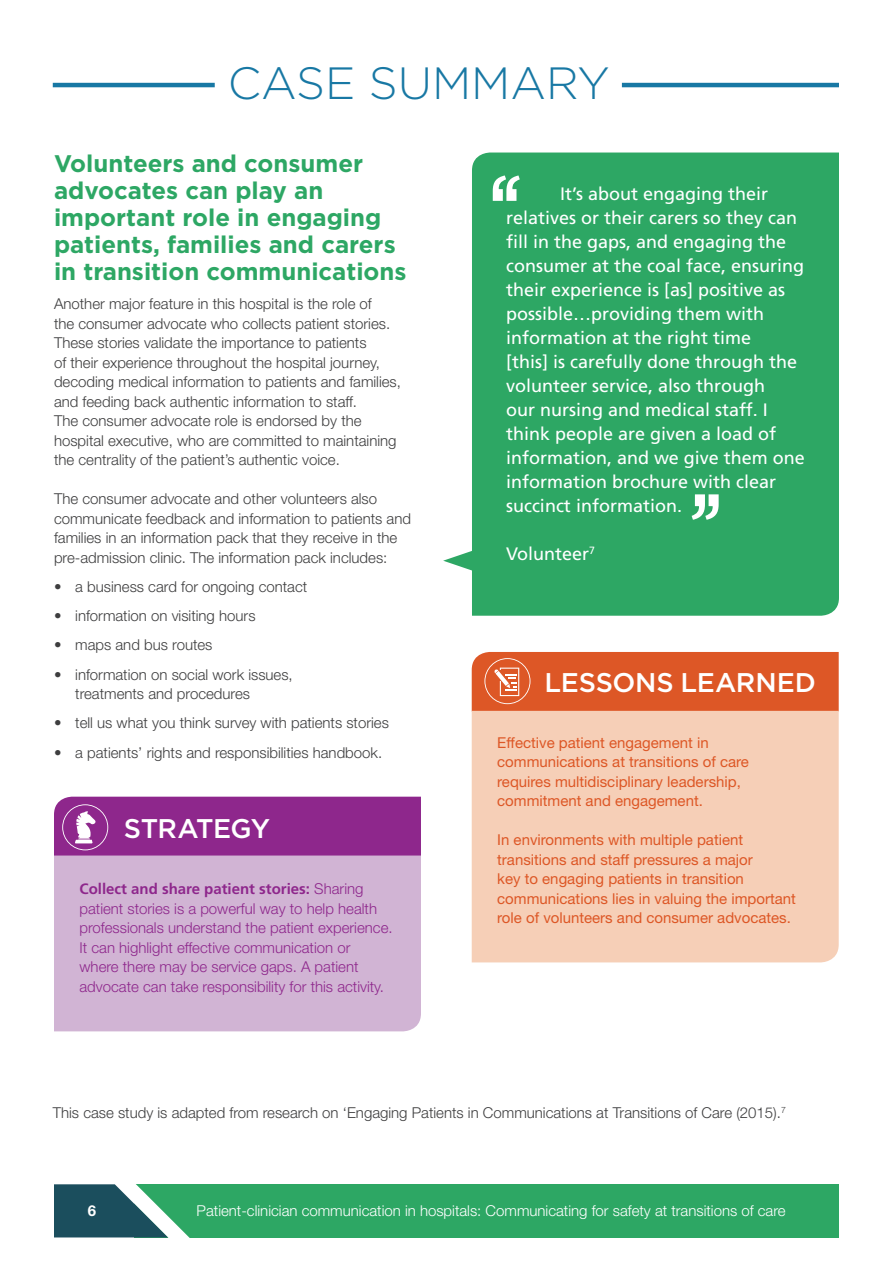
<style>
.page{position:relative;width:893px;height:1263px;background:#fff}
.page>*{position:absolute;margin:0;border:0;box-sizing:border-box;transform-origin:0 0}
.HEADLINE{font:300 45.15px "Gotham";color:#1878a4}
.Key_point{font:500 27px "Gotham";letter-spacing:-.01em;color:#fff}
.HEADLINE-2{font:700 24px/27px "Gotham";color:#2da764}
.HL_Body{font:18px/24px "Frutiger LT Std";color:#fff}
.Body{font:300 15px/19.5px "Helvetica Neue LT Std";color:#3e3e3f}
.Body-2{font:15px/19.5px "Helvetica Neue LT Std";color:#dd5726}
.Body-3{font:300 15px/19.5px "Helvetica Neue LT Std";color:#8e278c}
.Body_no_balance{font:300 15px "Helvetica Neue LT Std";color:#3e3e3f}
.t1{font:300 15px "Helvetica Neue LT Std";color:#fff}
.t2{font:700 15px "Helvetica Neue LT Std";color:#fff}
.s1{font-family:"Frutiger LT Std";font-weight:700}
</style>
<div class="page">
<div style="left:134px;top:1184px;width:704px;height:53px;background:#2da764"></div>
<svg style="left:54px;top:1184px;width:159px;height:54px"></svg>
<div style="left:472px;top:153px;width:367px;height:463px;background:#2da764"></div>
<svg style="left:692px;top:494px;width:27px;height:26px"></svg>
<svg style="left:493px;top:175px;width:27px;height:26px"></svg>
<hr style="left:53px;top:83px;width:162px;height:4px;background:#1878a4">
<hr style="left:622px;top:83px;width:217px;height:4px;background:#1878a4">
<svg style="left:443px;top:549px;width:34px;height:23px"></svg>
<div style="left:472px;top:652px;width:367px;height:59px;background:#dd5726"></div>
<div style="left:472px;top:711px;width:367px;height:251px;background:#f6cfb7"></div>
<div style="left:54px;top:797px;width:367px;height:58px;background:#8e278c"></div>
<div style="left:54px;top:855px;width:367px;height:176px;background:#d1b4d4"></div>
<p class="HEADLINE" style="left:228px;top:54px;width:384px">CASE SUMMARY</p>
<p class="HEADLINE-2" style="left:54px;top:150px;width:354px">Volunteers and consumer advocates can play an important role in engaging patients, families and carers in transition communications</p>
<p class="Body" style="left:54px;top:294px;width:348px">Another major feature in this hospital is the role of<br>the consumer advocate who collects patient stories.<br>These stories validate the importance to patients<br>of their experience throughout the hospital journey, decoding medical information to patients and families, and feeding back authentic information to staff.<br>The consumer advocate role is endorsed by the hospital executive, who are committed to maintaining the centrality of the patient’s authentic voice.</p>
<p class="Body" style="left:54px;top:489px;width:359px">The consumer advocate and other volunteers also communicate feedback and information to patients and families in an information pack that they receive in the pre-admission clinic. The information pack includes:</p>
<p class="Body" style="left:54px;top:576px;width:255px">• a business card for ongoing contact</p>
<p class="Body" style="left:54px;top:606px;width:203px">• information on visiting hours</p>
<p class="Body" style="left:54px;top:635px;width:160px">• maps and bus routes</p>
<p class="Body" style="left:75px;top:664px;width:219px;text-indent:-21px">• information on social work issues, treatments and procedures</p>
<p class="Body" style="left:54px;top:713px;width:336px">• tell us what you think survey with patients stories</p>
<p class="Body" style="left:54px;top:742px;width:330px">• a patients’ rights and responsibilities handbook.</p>
<p class="Key_point" style="left:124px;top:811px;width:148px">STRATEGY</p>
<p class="Body-3" style="left:80px;top:879px;width:315px"><span class="s1">Collect and share patient stories:</span> Sharing patient stories is a powerful way to help health professionals understand the patient experience.<br>It can highlight effective communication or where there may be service gaps. A patient advocate can take responsibility for this activity.</p>
<p class="HL_Body" style="left:506px;top:182px;width:300px;text-indent:54px">It’s about engaging their relatives or their carers so they can fill in the gaps, and engaging the consumer at the coal face, ensuring their experience is [as] positive as possible…providing them with information at the right time<br>[this] is carefully done through the volunteer service, also through<br>our nursing and medical staff. I think people are given a load of information, and we give them one information brochure with clear succinct information.</p>
<p class="HL_Body" style="left:506px;top:542px;width:90px">Volunteer<sup>7</sup></p>
<p class="Key_point" style="left:544px;top:665px;width:273px">LESSONS LEARNED</p>
<p class="Body-2" style="left:497px;top:733px;width:253px">Effective patient engagement in communications at transitions of care requires multidisciplinary leadership, commitment and engagement.</p>
<p class="Body-2" style="left:497px;top:830px;width:300px">In environments with multiple patient transitions and staff pressures a major<br>key to engaging patients in transition communications lies in valuing the important role of volunteers and consumer advocates.</p>
<p class="Body_no_balance" style="left:53px;top:1104px;width:735px">This case study is adapted from research on ‘Engaging Patients in Communications at Transitions of Care (2015).<sup>7</sup></p>
<p class="t2" style="left:88px;top:1201px;width:10px">6</p>
<p class="t1" style="left:197px;top:1201px;width:590px">Patient-clinician communication in hospitals: Communicating for safety at transitions of care</p>
</div>
